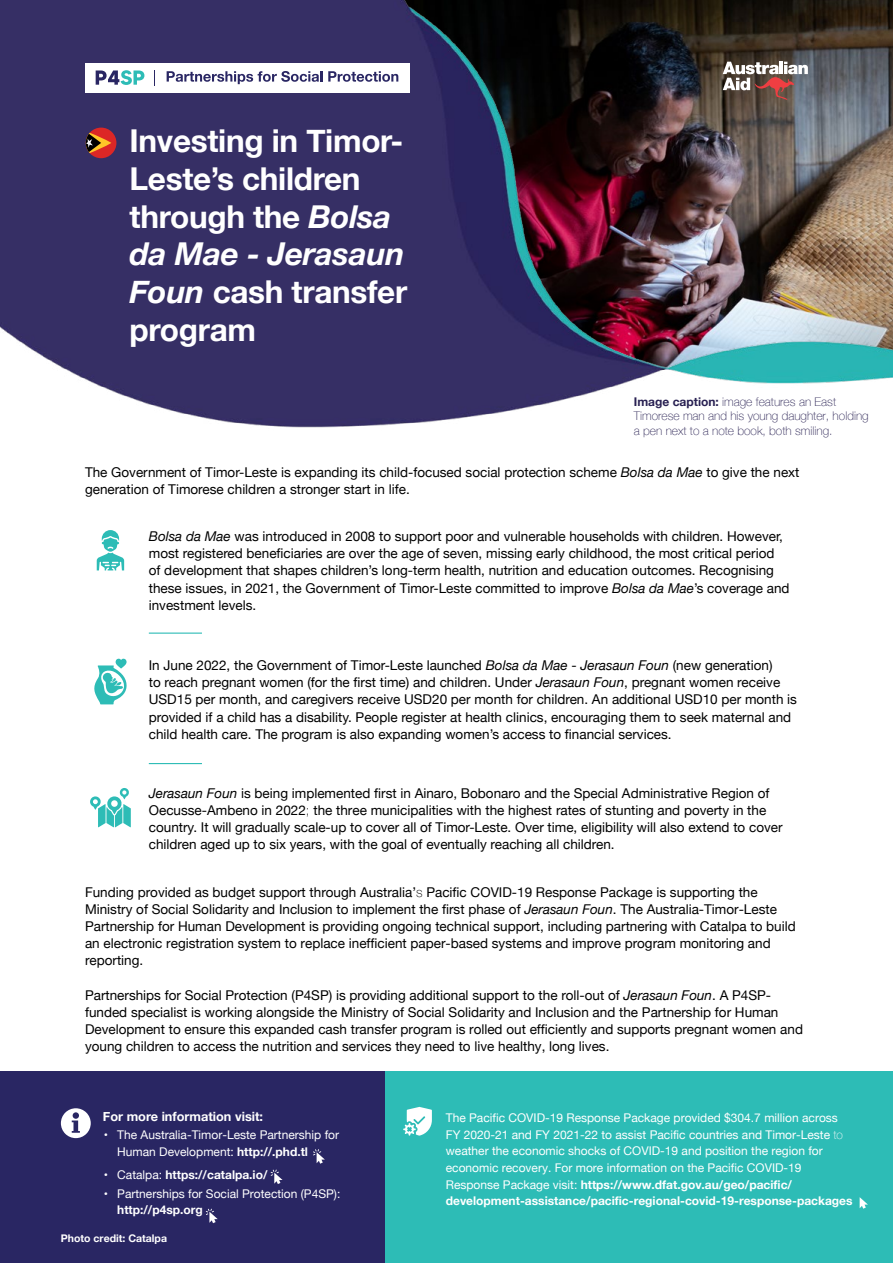
<style>
.page{position:relative;width:893px;height:1263px;background:#fff}
.page>*{position:absolute;margin:0;border:0;box-sizing:border-box;transform-origin:0 0}
.t1{font:700 31.5px/37.8px "Helvetica Neue";letter-spacing:-.01em;color:#fff}
.t2{font:13.5px/17.2px "Helvetica Neue";color:#000}
.t3{font:700 12.75px "Helvetica Neue";color:#fff}
.t4{font:12px/16.5px "Helvetica Neue";color:#fff}
.t5{font:100 12px/14.2px "Helvetica Neue";color:#282052}
.t6{font:700 12px "Helvetica Neue";color:#fff}
.t7{font:700 10.5px "Helvetica Neue";color:#fff}
.s1{font-style:italic}
.s2{font-weight:700}
.s3{font-weight:100}
.s4{font-weight:400}
</style>
<div class="page">
<img style="left:0;top:0;width:893px;height:428px">
<div style="left:0;top:1072px;width:410px;height:191px;background:#292663"></div>
<div style="left:386px;top:1072px;width:507px;height:191px;background:#2dbcb6"></div>
<svg style="left:61px;top:1108px;width:30px;height:30px"></svg>
<svg style="left:403px;top:1107px;width:29px;height:29px"></svg>
<hr style="left:149px;top:632px;width:53px;height:2px;background:#2dbcb6">
<hr style="left:149px;top:763px;width:53px;height:1px;background:#2dbcb6">
<svg style="left:97px;top:530px;width:27px;height:40px"></svg>
<svg style="left:94px;top:659px;width:33px;height:45px"></svg>
<svg style="left:90px;top:788px;width:41px;height:39px"></svg>
<div style="left:85px;top:63px;width:324px;height:29px;background:#fff"></div>
<svg style="left:167px;top:71px;width:155px;height:13px"></svg>
<svg style="left:328px;top:71px;width:70px;height:11px"></svg>
<svg style="left:96px;top:70px;width:48px;height:15px"></svg>
<svg style="left:154px;top:70px;width:1px;height:15px"></svg>
<svg style="left:723px;top:62px;width:85px;height:38px"></svg>
<div style="left:86px;top:128px;width:30px;height:30px;background:#dc2726;border-radius:50%"></div>
<svg style="left:86px;top:133px;width:25px;height:20px"></svg>
<svg style="left:860px;top:1197px;width:8px;height:12px"></svg>
<svg style="left:271px;top:1169px;width:12px;height:15px"></svg>
<svg style="left:206px;top:1209px;width:12px;height:14px"></svg>
<svg style="left:313px;top:1149px;width:12px;height:15px"></svg>
<h1 class="t1" style="left:130px;top:123px;width:279px">Investing in Timor-<br>Leste’s children through the <span class="s1">Bolsa da Mae - Jerasaun<br>Foun</span> cash transfer program</h1>
<p class="t5" style="left:634px;top:394px;width:236px"><span class="s2">Image caption:</span> image features an East<br>Timorese man and his young daughter, holding a pen next to a note book, both smiling.</p>
<p class="t2" style="left:85px;top:464px;width:716px">The Government of Timor-Leste is expanding its child-focused social protection scheme <span class="s1">Bolsa da Mae</span> to give the next generation of Timorese children a stronger start in life.</p>
<p class="t2" style="left:149px;top:528px;width:642px"><span class="s1">Bolsa da Mae</span> was introduced in 2008 to support poor and vulnerable households with children. However, most registered beneficiaries are over the age of seven, missing early childhood, the most critical period of development that shapes children’s long-term health, nutrition and education outcomes. Recognising these issues, in 2021, the Government of Timor-Leste committed to improve <span class="s1">Bolsa da Mae</span>’s coverage and investment levels.</p>
<p class="t2" style="left:149px;top:657px;width:650px">In June 2022, the Government of Timor-Leste launched <span class="s1">Bolsa da Mae</span> - <span class="s1">Jerasaun Foun</span> (new generation)<br>to reach pregnant women (for the first time) and children. Under <span class="s1">Jerasaun Foun</span>, pregnant women receive USD15 per month, and caregivers receive USD20 per month for children. An additional USD10 per month is provided if a child has a disability. People register at health clinics, encouraging them to seek maternal and child health care. The program is also expanding women’s access to financial services.</p>
<p class="t2" style="left:149px;top:785px;width:635px"><span class="s1">Jerasaun Foun</span> is being implemented first in Ainaro, Bobonaro and the Special Administrative Region of Oecusse-Ambeno in 2022<span class="s3">;</span> the three municipalities with the highest rates of stunting and poverty in the country. It will gradually scale-up to cover all of Timor-Leste. Over time, eligibility will also extend to cover children aged up to six years, with the goal of eventually reaching all children.</p>
<p class="t2" style="left:85px;top:884px;width:712px">Funding provided as budget support through Australia’<span class="s3">s</span> Pacific COVID-19 Response Package is supporting the Ministry of Social Solidarity and Inclusion to implement the first phase of <span class="s1">Jerasaun Foun</span>. The Australia-Timor-Leste Partnership for Human Development is providing ongoing technical support, including partnering with Catalpa to build an electronic registration system to replace inefficient paper-based systems and improve program monitoring and reporting.</p>
<p class="t2" style="left:85px;top:987px;width:719px">Partnerships for Social Protection (P4SP) is providing additional support to the roll-out of <span class="s1">Jerasaun Foun</span>. A P4SP&shy;funded specialist is working alongside the Ministry of Social Solidarity and Inclusion and the Partnership for Human Development to ensure this expanded cash transfer program is rolled out efficiently and supports pregnant women and young children to access the nutrition and services they need to live healthy, long lives.</p>
<p class="t3" style="left:103px;top:1106px;width:162px">For more information visit:</p>
<p class="t4" style="left:117px;top:1127px;width:223px;text-indent:-14px">• The Australia-Timor-Leste Partnership for<br>Human Development: <span class="s2">http://.phd.tl</span></p>
<p class="t6" style="left:104px;top:1165px;width:165px"><span class="s4">• Catalpa:</span> https://catalpa.io/</p>
<p class="t4" style="left:104px;top:1186px;width:238px">• Partnerships for Social Protection (P4SP):</p>
<p class="t6" style="left:117px;top:1201px;width:87px">http://p4sp.org</p>
<p class="t7" style="left:61px;top:1230px;width:108px">Photo credit: Catalpa</p>
<p class="t4" style="left:446px;top:1110px;width:408px">The Pacific COVID-19 Response Package provided $304.7 million across FY 2020-21 and FY 2021-22 to assist Pacific countries and Timor-Leste <span class="s3">to </span>weather the economic shocks of COVID-19 and position the region for economic recovery. For more information on the Pacific COVID-19<br>Response Package visit: <span class="s2">https://www.dfat.gov.au/geo/pacific/ development-assistance/pacific-regional-covid-19-response-packages</span></p>
</div>
